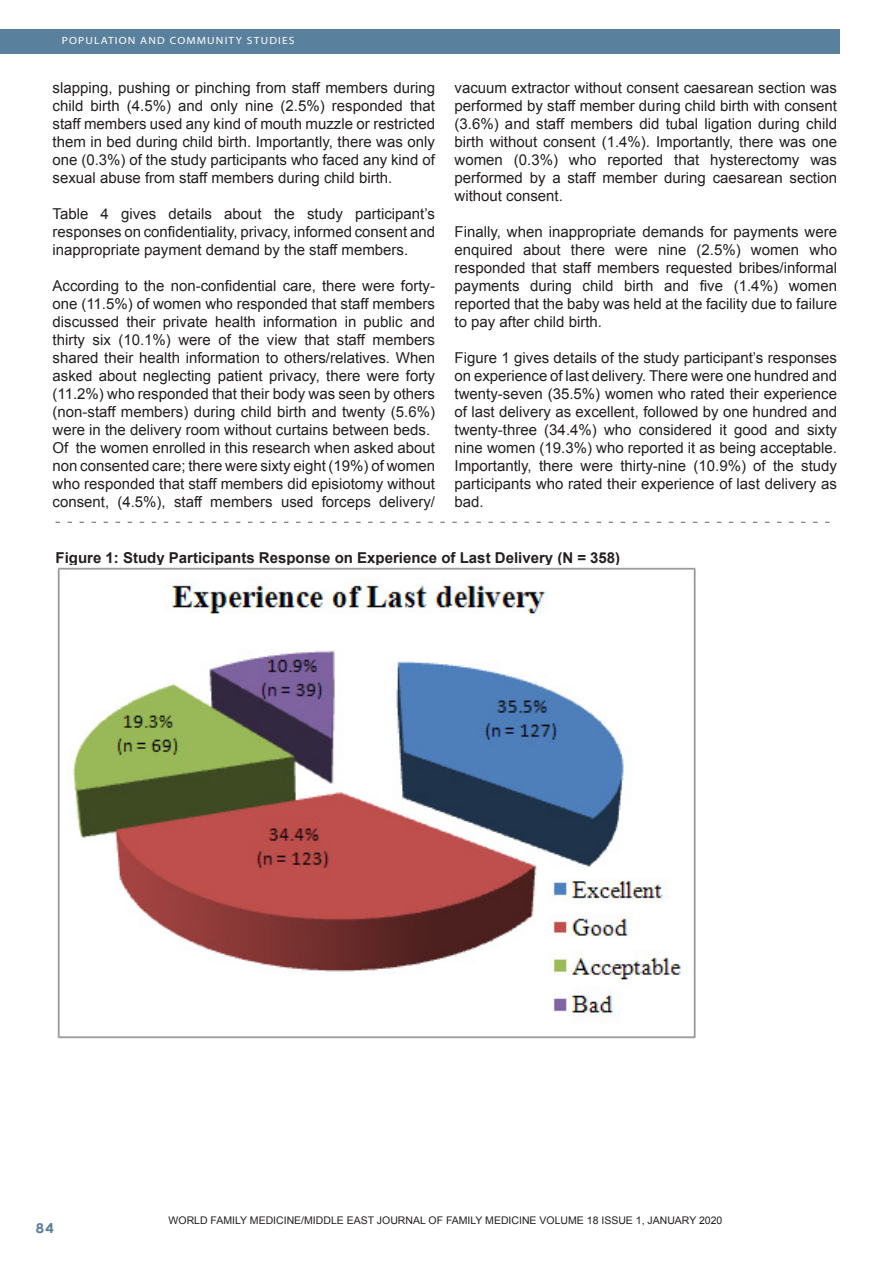
<style>
.page{position:relative;width:893px;height:1263px;background:#fff}
.page>*{position:absolute;margin:0;border:0;box-sizing:border-box;transform-origin:0 0}
.Footnote_Text{font:15px/18px "Arial";color:#231f20;text-align:justify}
.Footnote_Text-2{font:700 15px "Arial";color:#231f20}
.t1{font:700 13.5px "Century Gothic";color:#59809c;scale:1.1 1}
.Footnote_Text-3{font:10.5px "Arial";color:#231f20}
.t2{font:10.5px "Myriad";letter-spacing:.1em;color:#fff;scale:1.1 1}
</style>
<div class="page">
<div style="left:0;top:30px;width:840px;height:24px;background:#59809c"></div>
<img style="left:57px;top:567px;width:639px;height:472px">
<svg style="left:56px;top:522px;width:774px;height:1px"></svg>
<p class="t2" style="left:62px;top:35px;width:213px">POPULATION AND COMMUNITY STUDIES</p>
<p class="Footnote_Text" style="left:52px;top:79px;width:384px">slapping, pushing or pinching from staff members during child birth (4.5%) and only nine (2.5%) responded that staff members used any kind of mouth muzzle or restricted them in bed during child birth. Importantly, there was only one (0.3%) of the study participants who faced any kind of sexual abuse from staff members during child birth.</p>
<p class="Footnote_Text" style="left:52px;top:205px;width:384px">Table 4 gives details about the study participant’s responses on confidentiality, privacy, informed consent and inappropriate payment demand by the staff members.</p>
<p class="Footnote_Text" style="left:52px;top:277px;width:384px">According to the non-confidential care, there were forty&shy;one (11.5%) of women who responded that staff members discussed their private health information in public and thirty six (10.1%) were of the view that staff members shared their health information to others/relatives. When asked about neglecting patient privacy, there were forty (11.2%) who responded that their body was seen by others (non-staff members) during child birth and twenty (5.6%) were in the delivery room without curtains between beds.</p>
<p class="Footnote_Text" style="left:52px;top:439px;width:384px">Of the women enrolled in this research when asked about non consented care; there were sixty eight (19%) of women who responded that staff members did episiotomy without consent, (4.5%), staff members used forceps delivery/</p>
<p class="Footnote_Text" style="left:454px;top:79px;width:384px">vacuum extractor without consent caesarean section was performed by staff member during child birth with consent (3.6%) and staff members did tubal ligation during child birth without consent (1.4%). Importantly, there was one women (0.3%) who reported that hysterectomy was performed by a staff member during caesarean section without consent.</p>
<p class="Footnote_Text" style="left:454px;top:223px;width:384px">Finally, when inappropriate demands for payments were enquired about there were nine (2.5%) women who responded that staff members requested bribes/informal payments during child birth and five (1.4%) women reported that the baby was held at the facility due to failure to pay after child birth.</p>
<p class="Footnote_Text" style="left:454px;top:349px;width:384px">Figure 1 gives details of the study participant’s responses on experience of last delivery. There were one hundred and twenty-seven (35.5%) women who rated their experience of last delivery as excellent, followed by one hundred and twenty-three (34.4%) who considered it good and sixty nine women (19.3%) who reported it as being acceptable.<br>Importantly, there were thirty-nine (10.9%) of the study participants who rated their experience of last delivery as bad.</p>
<p class="Footnote_Text-2" style="left:56px;top:548px;width:566px">Figure 1: Study Participants Response on Experience of Last Delivery (N = 358)</p>
<p class="t1" style="left:36px;top:1217px;width:18px">84</p>
<p class="Footnote_Text-3" style="left:169px;top:1214px;width:555px">WORLD FAMILY MEDICINE/MIDDLE EAST JOURNAL OF FAMILY MEDICINE VOLUME 18 ISSUE 1, JANUARY 2020</p>
</div>
